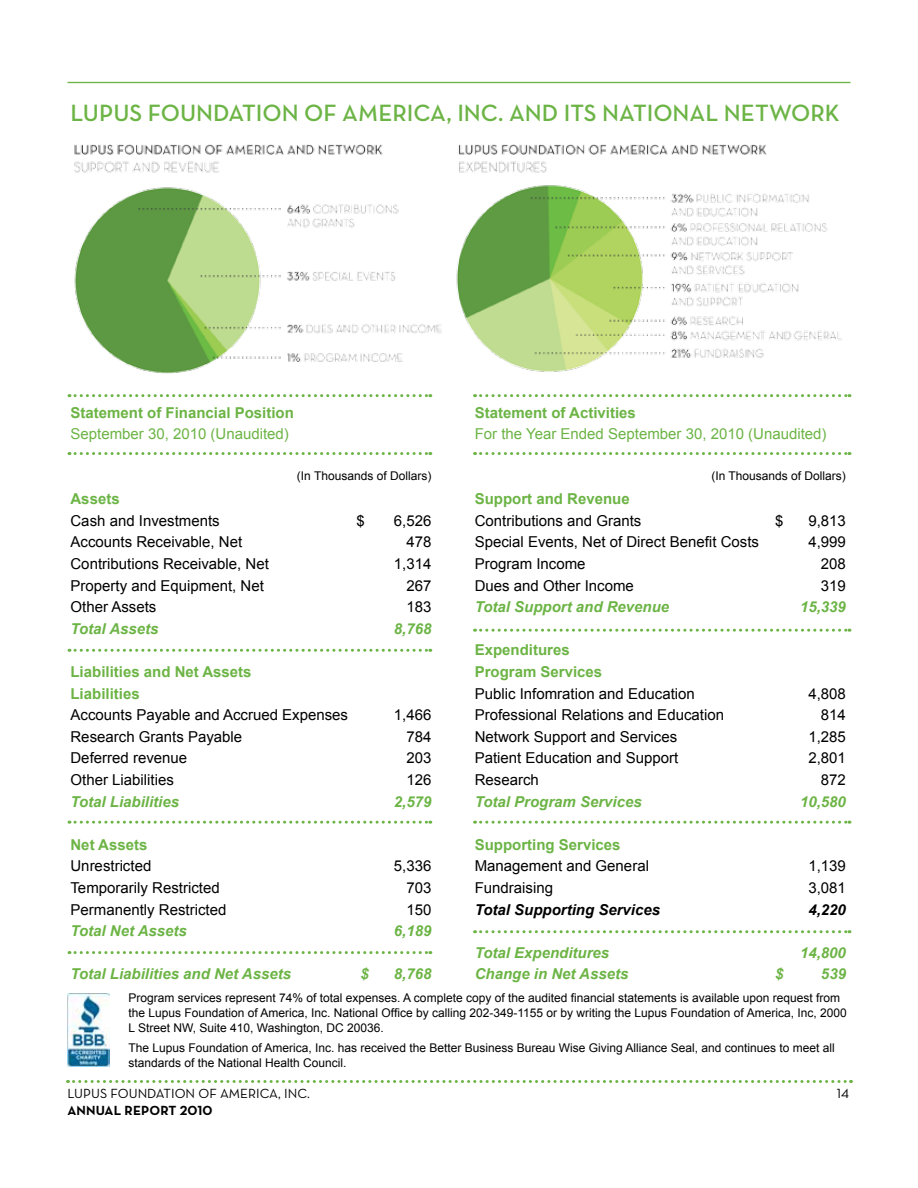
<style>
.page{position:relative;width:918px;height:1188px;background:#fff}
.page>*{position:absolute;margin:0;border:0;box-sizing:border-box;transform-origin:0 0}
.t1{font:24px "Neutra Text Demi Alt";color:#6cb445}
.t2{font:15px "Arial";color:#000}
.t3{font:italic 700 15px "Arial";color:#6cb445}
.t4{font:700 15px "Arial";color:#6cb445}
.t5{font:15px "Arial";color:#6cb445}
.t6{font:italic 700 15px "Arial";color:#000}
.t7{font:13.5px "Neutra Text Book Alt";color:#000}
.t8{font:13.5px "Neutra Text Bold Alt";letter-spacing:.01em;color:#000}
.t9{font:12px/15px "Arial";color:#000}
</style>
<div class="page">
<svg style="left:68px;top:1080px;width:783px;height:3px"></svg>
<hr style="left:68px;top:82px;width:782px;height:1px;background:#6cb445">
<img style="left:68px;top:994px;width:42px;height:73px">
<svg style="left:69px;top:649px;width:362px;height:3px"></svg>
<svg style="left:475px;top:629px;width:375px;height:3px"></svg>
<svg style="left:69px;top:821px;width:362px;height:3px"></svg>
<svg style="left:475px;top:821px;width:375px;height:3px"></svg>
<svg style="left:69px;top:951px;width:362px;height:3px"></svg>
<svg style="left:475px;top:930px;width:375px;height:3px"></svg>
<svg style="left:69px;top:452px;width:362px;height:3px"></svg>
<svg style="left:69px;top:394px;width:362px;height:3px"></svg>
<svg style="left:475px;top:452px;width:375px;height:3px"></svg>
<svg style="left:475px;top:394px;width:375px;height:3px"></svg>
<img style="left:74px;top:144px;width:767px;height:230px">
<h1 class="t1" style="left:70px;top:98px;width:771px">LUPUS FOUNDATION OF AMERICA, I NC. AND ITS NATIONAL N ETWORK</h1>
<p class="t4" style="left:70px;top:403px;width:225px">Statement of Financial Position</p>
<p class="t4" style="left:475px;top:403px;width:163px">Statement of Activities</p>
<p class="t5" style="left:70px;top:424px;width:220px">September 30, 2010 (Unaudited)</p>
<p class="t5" style="left:475px;top:424px;width:353px">For the Year Ended September 30, 2010 (Unaudited)</p>
<p class="t9" style="left:297px;top:469px;width:136px">(In Thousands of Dollars)</p>
<p class="t9" style="left:711px;top:469px;width:136px">(In Thousands of Dollars)</p>
<p class="t4" style="left:70px;top:489px;width:51px">Assets</p>
<p class="t4" style="left:475px;top:489px;width:157px">Support and Revenue</p>
<p class="t2" style="left:70px;top:511px;width:151px">Cash and Investments</p>
<p class="t2" style="left:356px;top:511px;width:10px">$</p>
<p class="t2" style="left:394px;top:511px;width:39px">6,526</p>
<p class="t2" style="left:475px;top:511px;width:168px">Contributions and Grants</p>
<p class="t2" style="left:775px;top:511px;width:10px">$</p>
<p class="t2" style="left:808px;top:511px;width:39px">9,813</p>
<p class="t2" style="left:70px;top:532px;width:173px">Accounts Receivable, Net</p>
<p class="t2" style="left:406px;top:532px;width:27px">478</p>
<p class="t2" style="left:475px;top:532px;width:286px">Special Events, Net of Direct Benefit Costs</p>
<p class="t2" style="left:808px;top:532px;width:39px">4,999</p>
<p class="t2" style="left:70px;top:554px;width:200px">Contributions Receivable, Net</p>
<p class="t2" style="left:394px;top:554px;width:39px">1,314</p>
<p class="t2" style="left:475px;top:554px;width:112px">Program Income</p>
<p class="t2" style="left:821px;top:554px;width:27px">208</p>
<p class="t2" style="left:70px;top:576px;width:195px">Property and Equipment, Net</p>
<p class="t2" style="left:406px;top:576px;width:27px">267</p>
<p class="t2" style="left:475px;top:576px;width:161px">Dues and Other Income</p>
<p class="t2" style="left:821px;top:576px;width:27px">319</p>
<p class="t2" style="left:70px;top:597px;width:87px">Other Assets</p>
<p class="t2" style="left:406px;top:597px;width:27px">183</p>
<p class="t3" style="left:475px;top:597px;width:196px">Total Support and Revenue</p>
<p class="t3" style="left:800px;top:597px;width:47px">15,339</p>
<p class="t3" style="left:70px;top:619px;width:90px">Total Assets</p>
<p class="t3" style="left:394px;top:619px;width:39px">8,768</p>
<p class="t4" style="left:475px;top:640px;width:97px">Expenditures</p>
<p class="t4" style="left:70px;top:662px;width:183px">Liabilities and Net Assets</p>
<p class="t4" style="left:475px;top:662px;width:129px">Program Services</p>
<p class="t4" style="left:70px;top:683px;width:71px">Liabilities</p>
<p class="t2" style="left:475px;top:684px;width:222px">Public Infomration and Education</p>
<p class="t2" style="left:808px;top:684px;width:39px">4,808</p>
<p class="t2" style="left:70px;top:705px;width:279px">Accounts Payable and Accrued Expenses</p>
<p class="t2" style="left:394px;top:705px;width:39px">1,466</p>
<p class="t2" style="left:475px;top:705px;width:251px">Professional Relations and Education</p>
<p class="t2" style="left:821px;top:705px;width:27px">814</p>
<p class="t2" style="left:70px;top:727px;width:173px">Research Grants Payable</p>
<p class="t2" style="left:406px;top:727px;width:27px">784</p>
<p class="t2" style="left:475px;top:727px;width:204px">Network Support and Services</p>
<p class="t2" style="left:808px;top:727px;width:39px">1,285</p>
<p class="t2" style="left:70px;top:748px;width:118px">Deferred revenue</p>
<p class="t2" style="left:406px;top:748px;width:27px">203</p>
<p class="t2" style="left:475px;top:748px;width:205px">Patient Education and Support</p>
<p class="t2" style="left:808px;top:748px;width:39px">2,801</p>
<p class="t2" style="left:70px;top:770px;width:105px">Other Liabilities</p>
<p class="t2" style="left:406px;top:770px;width:27px">126</p>
<p class="t2" style="left:475px;top:770px;width:66px">Research</p>
<p class="t2" style="left:821px;top:770px;width:27px">872</p>
<p class="t3" style="left:70px;top:791px;width:110px">Total Liabilities</p>
<p class="t3" style="left:394px;top:791px;width:39px">2,579</p>
<p class="t3" style="left:475px;top:791px;width:169px">Total Program Services</p>
<p class="t3" style="left:800px;top:791px;width:47px">10,580</p>
<p class="t4" style="left:70px;top:835px;width:78px">Net Assets</p>
<p class="t4" style="left:475px;top:835px;width:147px">Supporting Services</p>
<p class="t2" style="left:70px;top:856px;width:82px">Unrestricted</p>
<p class="t2" style="left:394px;top:856px;width:39px">5,336</p>
<p class="t2" style="left:475px;top:856px;width:176px">Management and General</p>
<p class="t2" style="left:808px;top:856px;width:39px">1,139</p>
<p class="t2" style="left:70px;top:878px;width:151px">Temporarily Restricted</p>
<p class="t2" style="left:406px;top:878px;width:27px">703</p>
<p class="t2" style="left:475px;top:878px;width:80px">Fundraising</p>
<p class="t2" style="left:808px;top:878px;width:39px">3,081</p>
<p class="t2" style="left:70px;top:900px;width:157px">Permanently Restricted</p>
<p class="t2" style="left:406px;top:900px;width:27px">150</p>
<p class="t6" style="left:475px;top:899px;width:187px">Total Supporting Services</p>
<p class="t6" style="left:808px;top:899px;width:39px">4,220</p>
<p class="t3" style="left:70px;top:921px;width:118px">Total Net Assets</p>
<p class="t3" style="left:394px;top:921px;width:39px">6,189</p>
<p class="t3" style="left:475px;top:943px;width:136px">Total Expenditures</p>
<p class="t3" style="left:800px;top:943px;width:47px">14,800</p>
<p class="t3" style="left:70px;top:964px;width:222px">Total Liabilities and Net Assets</p>
<p class="t3" style="left:361px;top:964px;width:10px">$</p>
<p class="t3" style="left:394px;top:964px;width:39px">8,768</p>
<p class="t3" style="left:475px;top:964px;width:155px">Change in Net Assets</p>
<p class="t3" style="left:775px;top:964px;width:10px">$</p>
<p class="t3" style="left:821px;top:964px;width:27px">539</p>
<p class="t9" style="left:129px;top:991px;width:720px">Program services represent 74% of total expenses. A complete copy of the audited financial statements is available upon request from the Lupus Foundation of America, Inc. National Office by calling 202-349-1155 or by writing the Lupus Foundation of America, Inc, 2000<br>L Street NW, Suite 410, Washington, DC 20036.</p>
<p class="t9" style="left:129px;top:1040px;width:708px">The Lupus Foundation of America, Inc. has received the Better Business Bureau Wise Giving Alliance Seal, and continues to meet all standards of the National Health Council.</p>
<p class="t7" style="left:68px;top:1086px;width:244px">LUPUS FOUNDATION OF AMERICA, I NC.</p>
<p class="t7" style="left:837px;top:1086px;width:14px">14</p>
<p class="t8" style="left:68px;top:1102px;width:147px">ANNUAL REPORT 2010</p>
</div>
